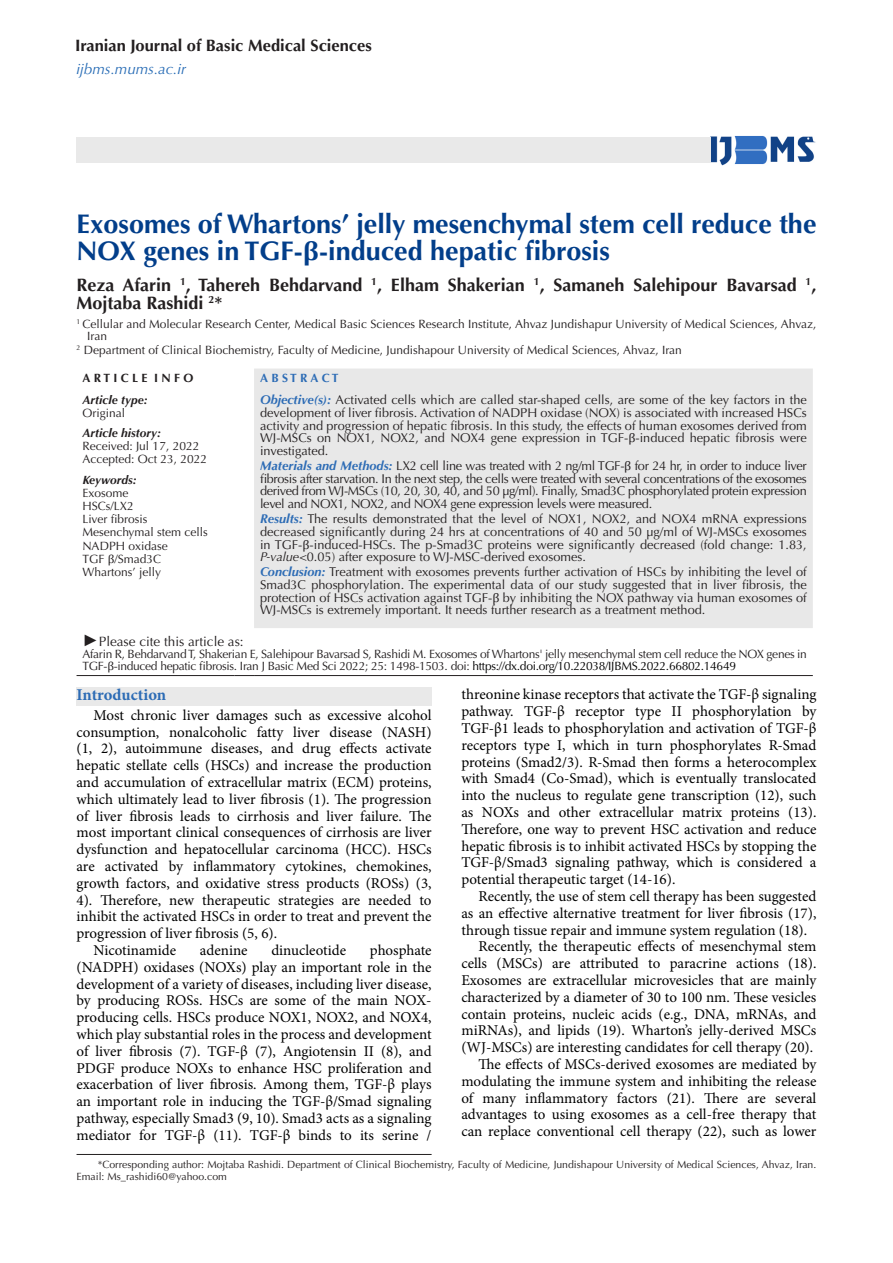
<style>
.page{position:relative;width:893px;height:1263px;background:#fff}
.page>*{position:absolute;margin:0;border:0;box-sizing:border-box;transform-origin:0 0}
.t1{font:700 27px/27px "Optima LT Std";color:#023e8a}
.t2{font:700 18px/17.7px "Optima LT Std";color:#231f20}
.t3{font:700 16.5px "Optima LT Std";color:#231f20}
.t4{font:700 16.5px "Minion Pro";letter-spacing:-.005em;color:#2d6cb5}
.t5{font:15px/16.8px "Minion Pro";color:#000;text-align:justify}
.t6{font:italic 15px "Optima LT Std";color:#296db6}
.t7{font:13.5px "Optima LT Std";color:#231f20}
.t8{font:12.75px/12.8px "Optima LT Std";color:#231f20;text-align:justify}
.Body_Text{font:12px/12px "Optima LT Std";color:#231f20}
.Body_Text-2{font:12px/12px "Optima LT Std";letter-spacing:-.025em;color:#231f20}
.t9{font:italic 700 12px "Optima LT Std";color:#231f20}
.t10{font:700 12px "Optima LT Std";color:#231f20}
.t11{font:700 12px "Optima LT Std";color:#2d6cb5}
.t12{font:10.5px/12.6px "Optima LT Std";color:#231f20}
.s1{font-family:"Cambria"}
.s2{font-weight:700;font-style:italic;color:#2d6cb5}
.s3{font-style:italic}
.s4{font-family:"Times New Roman";font-style:italic;font-size:16.5px}
.s5{color:#000}
</style>
<div class="page">
<hr style="left:77px;top:1154px;width:355px;height:1px;background:#231f20">
<div style="left:254px;top:368px;width:559px;height:260px;background:#e8e8e8"></div>
<hr style="left:77px;top:675px;width:158px;height:1px;background:#231f20">
<svg style="left:235px;top:675px;width:19px;height:1px"></svg>
<hr style="left:254px;top:675px;width:559px;height:1px;background:#231f20">
<div style="left:77px;top:687px;width:355px;height:18px;background:#e9e9e9"></div>
<img style="left:710px;top:136px;width:106px;height:30px">
<div style="left:77px;top:137px;width:634px;height:26px;background:#e9e9e9"></div>
<p class="t3" style="left:75px;top:36px;width:298px">Iranian Journal of Basic Medical Sciences</p>
<p class="t6" style="left:77px;top:61px;width:111px">ijbms.mums.ac.ir</p>
<p class="t1" style="left:77px;top:211px;width:741px">Exosomes of Whartons’ jelly mesenchymal stem cell reduce the<br>NOX genes in TGF-<span class="s1">β</span>-induced hepatic fibrosis</p>
<p class="t2" style="left:77px;top:276px;width:741px">Reza Afarin <sup>1</sup>, Tahereh Behdarvand <sup>1</sup>, Elham Shakerian <sup>1</sup>, Samaneh Salehipour Bavarsad <sup>1</sup>,<br>Mojtaba Rashidi <sup>2</sup>*</p>
<p class="Body_Text" style="left:87px;top:318px;width:731px;text-indent:-11px"><sup>1</sup> Cellular and Molecular Research Center, Medical Basic Sciences Research Institute, Ahvaz Jundishapur University of Medical Sciences, Ahvaz,<br>Iran</p>
<p class="Body_Text" style="left:77px;top:344px;width:607px"><sup>2</sup> Department of Clinical Biochemistry, Faculty of Medicine, Jundishapour University of Medical Sciences, Ahvaz, Iran</p>
<p class="t10" style="left:83px;top:371px;width:112px">A R T I C L E I N F O</p>
<p class="t11" style="left:260px;top:371px;width:80px">A B S T R A C T</p>
<p class="t9" style="left:83px;top:392px;width:67px">Article type:</p>
<p class="Body_Text" style="left:83px;top:407px;width:44px">Original</p>
<p class="t8" style="left:260px;top:394px;width:548px"><span class="s2">Objective(s):</span> Activated cells which are called star-shaped cells, are some of the key factors in the development of liver fibrosis. Activation of NADPH oxidase (NOX) is associated with increased HSCs activity and progression of hepatic fibrosis. In this study, the effects of human exosomes derived from WJ-MSCs on NOX1, NOX2, and NOX4 gene expression in TGF-<span class="s1">β</span>-induced hepatic fibrosis were investigated.</p>
<p class="t8" style="left:260px;top:459px;width:548px"><span class="s2">Materials and Methods:</span> LX2 cell line was treated with 2 ng/ml TGF-<span class="s1">β</span> for 24 hr, in order to induce liver fibrosis after starvation. In the next step, the cells were treated with several concentrations of the exosomes derived from WJ-MSCs (10, 20, 30, 40, and 50 μg/ml). Finally, Smad3C phosphorylated protein expression level and NOX1, NOX2, and NOX4 gene expression levels were measured.</p>
<p class="t8" style="left:260px;top:513px;width:548px"><span class="s2">Results:</span> The results demonstrated that the level of NOX1, NOX2, and NOX4 mRNA expressions decreased significantly during 24 hrs at concentrations of 40 and 50 μg/ml of WJ-MSCs exosomes in TGF-<span class="s1">β</span>-induced-HSCs. The p-Smad3C proteins were significantly decreased (fold change: 1.83, <span class="s3">P-value&lt;</span>0.05) after exposure to WJ-MSC-derived exosomes.</p>
<p class="t8" style="left:260px;top:566px;width:548px"><span class="s2">Conclusion:</span> Treatment with exosomes prevents further activation of HSCs by inhibiting the level of Smad3C phosphorylation. The experimental data of our study suggested that in liver fibrosis, the protection of HSCs activation against TGF-<span class="s1">β</span> by inhibiting the NOX pathway via human exosomes of WJ-MSCs is extremely important. It needs further research as a treatment method.</p>
<p class="t9" style="left:83px;top:426px;width:80px">Article history:</p>
<p class="Body_Text" style="left:83px;top:440px;width:118px">Received: Jul 17, 2022</p>
<p class="Body_Text" style="left:83px;top:454px;width:126px">Accepted: Oct 23, 2022</p>
<p class="t9" style="left:83px;top:473px;width:56px">Keywords:</p>
<p class="Body_Text" style="left:83px;top:487px;width:48px">Exosome</p>
<p class="Body_Text" style="left:83px;top:500px;width:53px">HSCs/LX2</p>
<p class="Body_Text" style="left:83px;top:513px;width:66px">Liver fibrosis</p>
<p class="Body_Text" style="left:83px;top:527px;width:127px">Mesenchymal stem cells</p>
<p class="Body_Text" style="left:83px;top:540px;width:87px">NADPH oxidase</p>
<p class="Body_Text" style="left:83px;top:553px;width:80px">TGF <span class="s1">β</span>/Smad3C</p>
<p class="Body_Text" style="left:83px;top:566px;width:80px">Whartons’ jelly</p>
<p class="t7" style="left:83px;top:633px;width:163px"><span class="s4">►</span>Please cite this article as:</p>
<p class="Body_Text-2" style="left:83px;top:648px;width:726px">Afarin R, Behdarvand T, Shakerian E, Salehipour Bavarsad S, Rashidi M. Exosomes of Whartons' jelly mesenchymal stem cell reduce the NOX genes in<br>TGF-<span class="s1">β</span>-induced hepatic fibrosis. Iran J Basic Med Sci 2022; 25: 1498-1503. doi: <span class="s5">https://dx.doi.org/10.22038/IJBMS.2022.66802.14649</span></p>
<p class="t4" style="left:77px;top:683px;width:91px">Introduction</p>
<p class="t5" style="left:77px;top:707px;width:357px;text-indent:17px">Most chronic liver damages such as excessive alcohol consumption, nonalcoholic fatty liver disease (NASH) (1, 2), autoimmune diseases, and drug effects activate hepatic stellate cells (HSCs) and increase the production and accumulation of extracellular matrix (ECM) proteins, which ultimately lead to liver fibrosis (1). The progression of liver fibrosis leads to cirrhosis and liver failure. The most important clinical consequences of cirrhosis are liver dysfunction and hepatocellular carcinoma (HCC). HSCs are activated by inflammatory cytokines, chemokines, growth factors, and oxidative stress products (ROSs) (3, 4). Therefore, new therapeutic strategies are needed to inhibit the activated HSCs in order to treat and prevent the progression of liver fibrosis (5, 6).</p>
<p class="t5" style="left:94px;top:942px;width:84px">Nicotinamide</p>
<p class="t5" style="left:200px;top:942px;width:49px">adenine</p>
<p class="t5" style="left:271px;top:942px;width:76px">dinucleotide</p>
<p class="t5" style="left:461px;top:686px;width:357px">threonine kinase receptors that activate the TGF-β signaling pathway. TGF-β receptor type II phosphorylation by TGF-β1 leads to phosphorylation and activation of TGF-β receptors type I, which in turn phosphorylates R-Smad proteins (Smad2/3). R-Smad then forms a heterocomplex with Smad4 (Co-Smad), which is eventually translocated into the nucleus to regulate gene transcription (12), such as NOXs and other extracellular matrix proteins (13).<br>Therefore, one way to prevent HSC activation and reduce hepatic fibrosis is to inhibit activated HSCs by stopping the TGF-β/Smad3 signaling pathway, which is considered a potential therapeutic target (14-16).</p>
<p class="t5" style="left:461px;top:888px;width:357px;text-indent:17px">Recently, the use of stem cell therapy has been suggested as an effective alternative treatment for liver fibrosis (17), through tissue repair and immune system regulation (18).</p>
<p class="t5" style="left:461px;top:938px;width:357px;text-indent:17px">Recently, the therapeutic effects of mesenchymal stem cells (MSCs) are attributed to paracrine actions (18).<br>Exosomes are extracellular microvesicles that are mainly characterized by a diameter of 30 to 100 nm. These vesicles contain proteins, nucleic acids (e.g., DNA, mRNAs, and miRNAs), and lipids (19). Wharton’s jelly-derived MSCs (WJ-MSCs) are interesting candidates for cell therapy (20).</p>
<p class="t5" style="left:461px;top:1056px;width:357px;text-indent:17px">The effects of MSCs-derived exosomes are mediated by modulating the immune system and inhibiting the release of many inflammatory factors (21). There are several advantages to using exosomes as a cell-free therapy that can replace conventional cell therapy (22), such as lower</p>
<p class="t5" style="left:77px;top:942px;width:357px;text-indent:293px">phosphate (NADPH) oxidases (NOXs) play an important role in the development of a variety of diseases, including liver disease, by producing ROSs. HSCs are some of the main NOX&shy;producing cells. HSCs produce NOX1, NOX2, and NOX4, which play substantial roles in the process and development of liver fibrosis (7). TGF-β (7), Angiotensin II (8), and PDGF produce NOXs to enhance HSC proliferation and exacerbation of liver fibrosis. Among them, TGF-β plays an important role in inducing the TGF-β/Smad signaling pathway, especially Smad3 (9, 10). Smad3 acts as a signaling mediator for TGF-β (11). TGF-β binds to its serine /</p>
<p class="t12" style="left:77px;top:1158px;width:741px;text-indent:21px">*Corresponding author: Mojtaba Rashidi. Department of Clinical Biochemistry, Faculty of Medicine, Jundishapour University of Medical Sciences, Ahvaz, Iran.<br>Email: Ms_rashidi60@yahoo.com</p>
</div>
